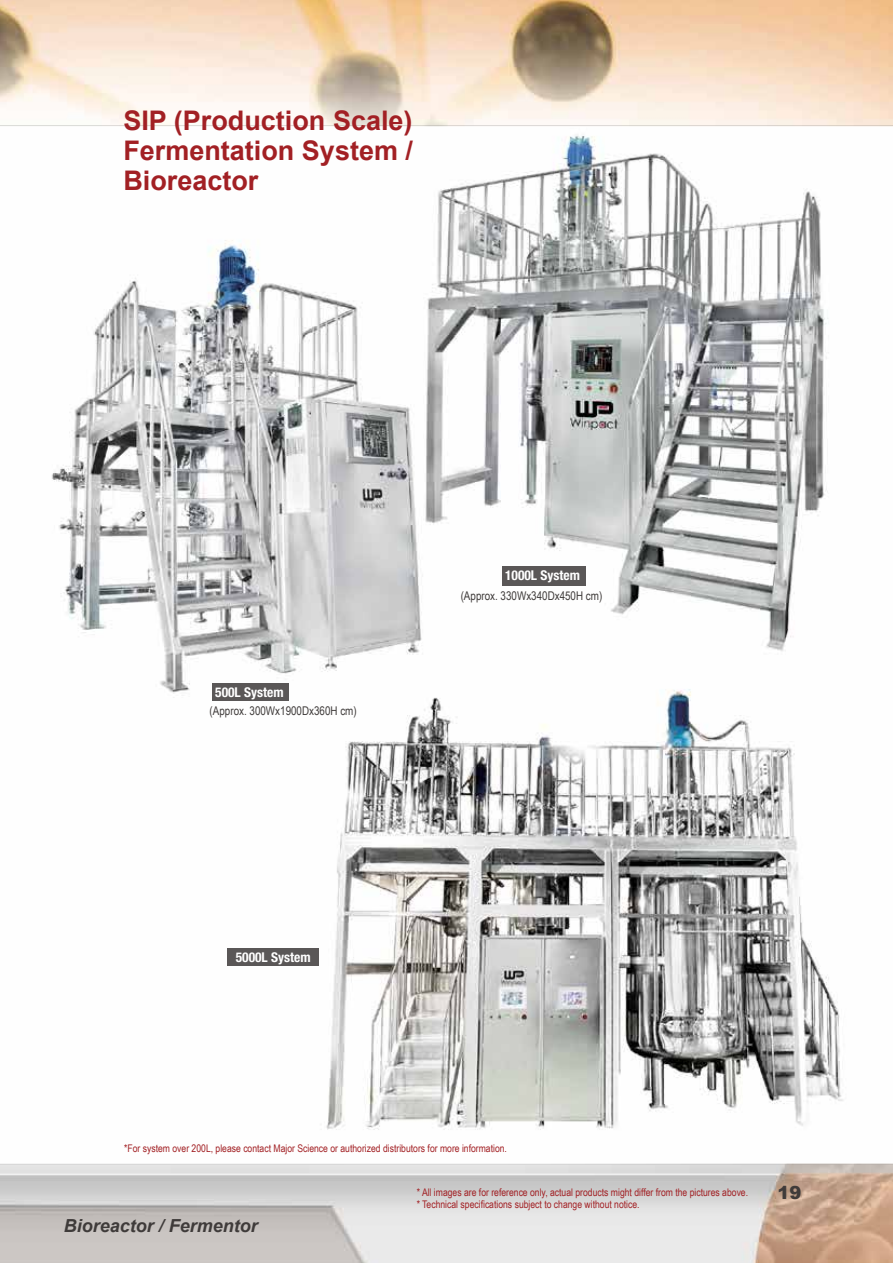
<style>
.page{position:relative;width:893px;height:1263px;background:#fff}
.page>*{position:absolute;margin:0;border:0;box-sizing:border-box;transform-origin:0 0}
.t1{font:700 27px/30px "Arial";color:#a22024;text-align:justify}
.t2{font:italic 700 18px "Arial";color:#3f3b3a}
.t3{font:900 18px "Arial";color:#3f3b3a}
.t4{font:700 condensed 13.5px "Helvetica Neue LT Pro";color:#fff}
.t5{font:12px "Arial Narrow";color:#3f3b3a}
.t6{font:10.5px "Arial Narrow";color:#a22024}
</style>
<div class="page">
<img style="left:1px;top:0;width:892px;height:1263px">
<div style="left:502px;top:567px;width:84px;height:19px;background:#5a5757"></div>
<div style="left:227px;top:948px;width:92px;height:18px;background:#5a5757"></div>
<div style="left:213px;top:684px;width:76px;height:17px;background:#5a5757"></div>
<img style="left:0;top:0;width:1px;height:1263px">
<h1 class="t1" style="left:123px;top:106px;width:291px">SIP (Production Scale)<br>Fermentation System / Bioreactor</h1>
<p class="t4" style="left:215px;top:684px;width:70px">500L System</p>
<p class="t5" style="left:210px;top:702px;width:149px">(Approx. 300Wx1900Dx360H cm)</p>
<p class="t4" style="left:236px;top:949px;width:76px">5000L System</p>
<p class="t4" style="left:505px;top:567px;width:76px">1000L System</p>
<p class="t5" style="left:461px;top:587px;width:143px">(Approx. 330Wx340Dx450H cm)</p>
<p class="t6" style="left:124px;top:1140px;width:384px">*For system over 200L, please contact Major Science or authorized distributors for more information.</p>
<h2 class="t2" style="left:64px;top:1213px;width:196px">Bioreactor / Fermentor</h2>
<p class="t6" style="left:417px;top:1185px;width:333px">* All images are for reference only, actual products might differ from the pictures above.</p>
<h2 class="t3" style="left:777px;top:1180px;width:26px">19</h2>
<p class="t6" style="left:417px;top:1197px;width:224px">* Technical specifications subject to change without notice.</p>
</div>
